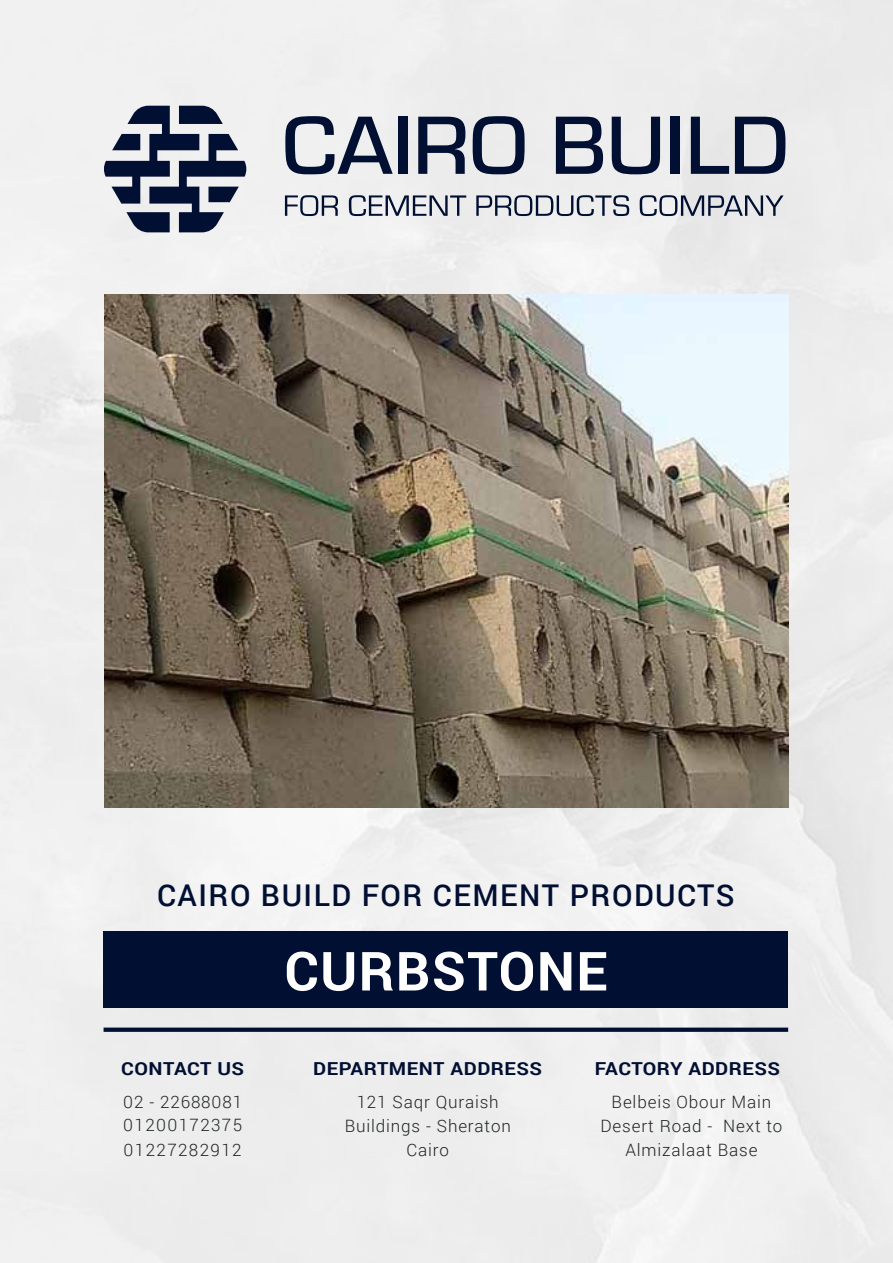
<style>
.page{position:relative;width:893px;height:1263px;background:#eee}
.page>*{position:absolute;margin:0;border:0;box-sizing:border-box;transform-origin:0 0}
.t1{font:700 54px "Roboto";letter-spacing:.025em;color:#fefefe}
.t2{font:500 30px "Roboto";letter-spacing:.05em;color:#010f32}
.t3{font:700 17.85px "Roboto";letter-spacing:.025em;color:#010f32;scale:1.11 1}
.t4{font:300 17.1px/23.9px "Roboto";letter-spacing:.05em;color:#1e2422;text-align:center}
.t5{font:300 17.1px/23.7px "Roboto";letter-spacing:.08em;color:#1e2422}
</style>
<div class="page">
<svg style="left:104px;top:106px;width:143px;height:126px"></svg>
<svg style="left:285px;top:116px;width:108px;height:58px"></svg>
<div style="left:398px;top:117px;width:9px;height:57px;background:#010f32"></div>
<svg style="left:418px;top:117px;width:47px;height:57px"></svg>
<svg style="left:473px;top:116px;width:52px;height:58px"></svg>
<svg style="left:556px;top:117px;width:47px;height:57px"></svg>
<svg style="left:612px;top:117px;width:48px;height:57px"></svg>
<div style="left:671px;top:117px;width:9px;height:57px;background:#010f32"></div>
<svg style="left:691px;top:117px;width:38px;height:57px"></svg>
<svg style="left:735px;top:117px;width:50px;height:57px"></svg>
<svg style="left:285px;top:195px;width:53px;height:21px"></svg>
<svg style="left:349px;top:195px;width:117px;height:21px"></svg>
<svg style="left:476px;top:195px;width:153px;height:21px"></svg>
<svg style="left:640px;top:195px;width:144px;height:21px"></svg>
<img style="left:104px;top:294px;width:685px;height:514px">
<div style="left:104px;top:931px;width:684px;height:76px;background:#010f32"></div>
<div style="left:104px;top:1027px;width:684px;height:5px;background:#010f32"></div>
<h2 class="t2" style="left:157px;top:874px;width:579px">CAIRO BUILD FOR CEMENT PRODUCTS</h2>
<p class="t3" style="left:121px;top:1056px;width:112px">CONTACT US</p>
<p class="t5" style="left:123px;top:1089px;width:120px">02 - 22688081<br>01200172375</p>
<p class="t5" style="left:124px;top:1137px;width:120px">01227282912</p>
<h1 class="t1" style="left:284px;top:933px;width:324px">CURBSTONE</h1>
<p class="t3" style="left:313px;top:1056px;width:208px">DEPARTMENT ADDRESS</p>
<p class="t4" style="left:345px;top:1089px;width:168px">121 Saqr Quraish<br>Buildings - Sheraton</p>
<p class="t4" style="left:406px;top:1137px;width:44px">Cairo</p>
<p class="t3" style="left:595px;top:1056px;width:168px">FACTORY ADDRESS</p>
<p class="t4" style="left:723px;top:1089px;width:61px;text-align:left;text-indent:-112px">Belbeis Obour Main<br>Next to</p>
<p class="t4" style="left:601px;top:1113px;width:113px">Desert Road -</p>
<p class="t4" style="left:625px;top:1137px;width:134px">Almizalaat Base</p>
</div>
